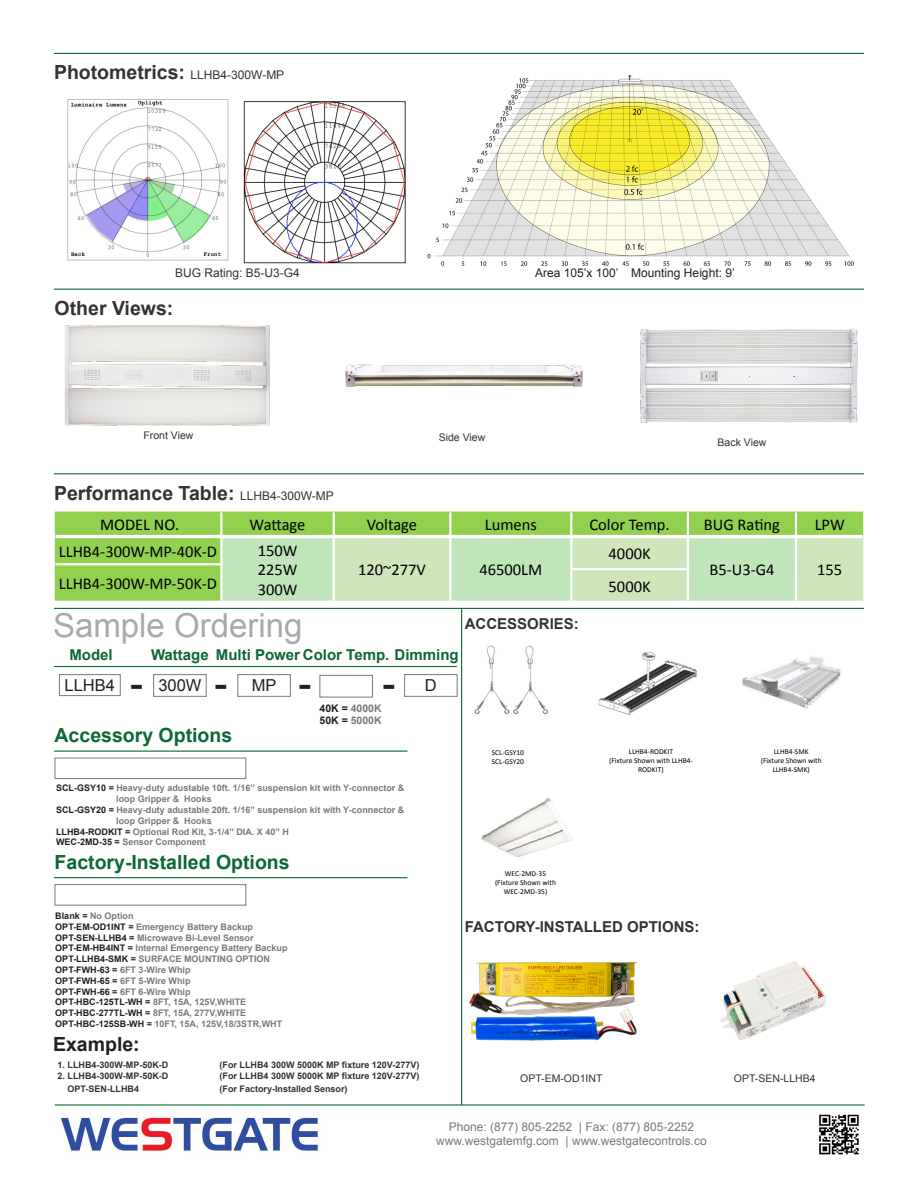
<style>
.page{position:relative;width:918px;height:1188px;background:#fff}
.page>*{position:absolute;margin:0;border:0;box-sizing:border-box;transform-origin:0 0}
.t1{font:33px "Arial";color:#a8a9ad}
.t2{font:700 28.5px "Verdana";color:#231f20}
.t3{font:700 19.5px "Arial";color:#333}
.t4{font:700 19.5px "Arial";color:#0d6736}
.t5{font:700 19.5px "Arial";color:#231f20}
.t6{font:16.5px "Calibri";color:#000}
.t7{font:16.5px "Arial";color:#231f20}
.t8{font:700 15px "Arial";color:#0d6736}
.t9{font:700 15px "Arial";color:#333}
.t10{font:12px "Arial";color:#787a7d}
.t11{font:12px "Arial";color:#231f20}
.t12{font:12px "Arial";color:#333}
.t13{font:10.5px "Arial";color:#333}
.t14{font:700 10.5px "Arial";color:#787a7d}
.t15{font:700 9px "Arial";color:#787a7d}
.t16{font:700 9px "Arial";color:#333}
.t17{font:7.5px/9px "Calibri";color:#000;text-align:center}
.s1{font-weight:400;font-size:12px}
.s2{color:#231f20}
</style>
<div class="page">
<div style="left:59px;top:674px;width:62px;height:22px;border:1px solid #787a7d"></div>
<img style="left:65px;top:325px;width:205px;height:101px">
<img style="left:345px;top:364px;width:239px;height:23px">
<img style="left:640px;top:328px;width:218px;height:95px">
<hr style="left:54px;top:473px;width:810px;height:1px;background:#0d6736">
<hr style="left:55px;top:1104px;width:810px;height:2px;background:#0d6736">
<img style="left:60px;top:1117px;width:258px;height:34px">
<hr style="left:54px;top:53px;width:810px;height:1px;background:#0d6736">
<hr style="left:54px;top:608px;width:810px;height:1px;background:#0d6736">
<hr style="left:54px;top:666px;width:403px;height:1px;background:#0d6736">
<hr style="left:461px;top:609px;width:1px;height:496px;background:#0d6736">
<hr style="left:54px;top:877px;width:354px;height:1px;background:#0d6736">
<hr style="left:54px;top:751px;width:354px;height:1px;background:#0d6736">
<div style="left:55px;top:884px;width:191px;height:22px;background:#fff;border:1px solid #787a7d"></div>
<div style="left:55px;top:758px;width:191px;height:21px;background:#fff;border:1px solid #787a7d"></div>
<div style="left:153px;top:674px;width:54px;height:23px;border:1px solid #787a7d"></div>
<div style="left:237px;top:674px;width:54px;height:23px;border:1px solid #787a7d"></div>
<div style="left:404px;top:674px;width:54px;height:23px;border:1px solid #787a7d"></div>
<div style="left:320px;top:675px;width:53px;height:22px;background:#fff;border:1px solid #787a7d"></div>
<hr style="left:54px;top:289px;width:810px;height:1px;background:#0d6736">
<div style="left:55px;top:512px;width:808px;height:89px;background:#92d050"></div>
<hr style="left:220px;top:512px;width:3px;height:23px;background:#fff">
<hr style="left:333px;top:512px;width:2px;height:23px;background:#fff">
<hr style="left:449px;top:512px;width:2px;height:23px;background:#fff">
<hr style="left:570px;top:512px;width:2px;height:23px;background:#fff">
<hr style="left:687px;top:512px;width:2px;height:23px;background:#fff">
<hr style="left:795px;top:512px;width:2px;height:23px;background:#fff">
<hr style="left:56px;top:535px;width:165px;height:3px;background:#fff">
<hr style="left:221px;top:535px;width:113px;height:3px;background:#fff">
<hr style="left:334px;top:535px;width:116px;height:3px;background:#fff">
<hr style="left:450px;top:535px;width:121px;height:3px;background:#fff">
<hr style="left:571px;top:535px;width:117px;height:3px;background:#fff">
<hr style="left:688px;top:535px;width:108px;height:3px;background:#fff">
<hr style="left:796px;top:535px;width:67px;height:3px;background:#fff">
<svg style="left:220px;top:537px;width:643px;height:64px;background:#c9e6bd"></svg>
<hr style="left:220px;top:569px;width:3px;height:32px;background:#fff">
<hr style="left:570px;top:570px;width:2px;height:31px;background:#fff">
<hr style="left:687px;top:570px;width:2px;height:31px;background:#fff">
<hr style="left:56px;top:563px;width:167px;height:2px;background:#fff">
<hr style="left:570px;top:568px;width:119px;height:2px;background:#fff">
<img style="left:67px;top:99px;width:162px;height:162px">
<img style="left:243px;top:101px;width:163px;height:163px">
<img style="left:819px;top:1114px;width:40px;height:41px">
<img style="left:474px;top:645px;width:367px;height:70px">
<img style="left:427px;top:75px;width:427px;height:191px">
<img style="left:481px;top:797px;width:92px;height:61px">
<img style="left:469px;top:962px;width:168px;height:79px">
<img style="left:720px;top:961px;width:107px;height:79px">
<p class="t3" style="left:54px;top:60px;width:232px">Photometrics: <span class="s1">LLHB4-300W-MP</span></p>
<p class="t12" style="left:175px;top:265px;width:126px">BUG Rating: B5-U3-G4</p>
<p class="t11" style="left:535px;top:265px;width:201px">Area 105’x 100’ Mounting Height: 9’</p>
<p class="t3" style="left:55px;top:295px;width:120px">Other Views:</p>
<p class="t13" style="left:143px;top:429px;width:51px">Front View</p>
<p class="t13" style="left:439px;top:430px;width:48px">Side View</p>
<p class="t3" style="left:54px;top:480px;width:281px">Performance Table: <span class="s1">LLHB4-300W-MP</span></p>
<p class="t13" style="left:718px;top:436px;width:50px">Back View</p>
<p class="t6" style="left:100px;top:514px;width:81px">MODEL NO.</p>
<p class="t6" style="left:250px;top:514px;width:57px">Wattage</p>
<p class="t6" style="left:367px;top:514px;width:52px">Voltage</p>
<p class="t6" style="left:485px;top:514px;width:54px">Lumens</p>
<p class="t6" style="left:590px;top:514px;width:82px">Color Temp.</p>
<p class="t6" style="left:704px;top:514px;width:78px">BUG Rating</p>
<p class="t6" style="left:815px;top:514px;width:32px">LPW</p>
<p class="t6" style="left:59px;top:541px;width:160px">LLHB4-300W-MP-40K-D</p>
<p class="t6" style="left:258px;top:540px;width:41px">150W</p>
<p class="t6" style="left:258px;top:559px;width:41px">225W</p>
<p class="t6" style="left:258px;top:579px;width:41px">300W</p>
<p class="t6" style="left:609px;top:543px;width:44px">4000K</p>
<p class="t6" style="left:358px;top:559px;width:69px">120~277V</p>
<p class="t6" style="left:479px;top:559px;width:64px">46500LM</p>
<p class="t6" style="left:709px;top:559px;width:67px">B5-U3-G4</p>
<p class="t6" style="left:817px;top:559px;width:27px">155</p>
<p class="t6" style="left:59px;top:573px;width:160px">LLHB4-300W-MP-50K-D</p>
<p class="t6" style="left:609px;top:576px;width:44px">5000K</p>
<p class="t1" style="left:53px;top:604px;width:251px">Sample Ordering</p>
<p class="t9" style="left:465px;top:614px;width:116px">ACCESSORIES:</p>
<p class="t8" style="left:69px;top:645px;width:45px">Model</p>
<p class="t7" style="left:65px;top:675px;width:52px">LLHB4</p>
<p class="t8" style="left:151px;top:645px;width:59px">Wattage</p>
<p class="t8" style="left:216px;top:645px;width:244px">Multi Power Color Temp. Dimming</p>
<p class="t2" style="left:130px;top:667px;width:15px">-</p>
<p class="t7" style="left:158px;top:675px;width:45px">300W</p>
<p class="t2" style="left:214px;top:667px;width:15px">-</p>
<p class="t7" style="left:252px;top:675px;width:26px">MP</p>
<p class="t2" style="left:298px;top:667px;width:15px">-</p>
<p class="t2" style="left:382px;top:667px;width:15px">-</p>
<p class="t7" style="left:425px;top:675px;width:13px">D</p>
<p class="t14" style="left:320px;top:701px;width:64px"><span class="s2">40K =</span> 4000K</p>
<p class="t14" style="left:320px;top:714px;width:64px"><span class="s2">50K =</span> 5000K</p>
<p class="t4" style="left:55px;top:722px;width:179px">Accessory Options</p>
<p class="t15" style="left:56px;top:782px;width:350px"><span class="s2">SCL-GSY10 =</span> Heavy-duty adustable 10ft. 1/16” suspension kit with Y-connector &amp;</p>
<p class="t15" style="left:116px;top:793px;width:97px">loop Gripper &amp; Hooks</p>
<p class="t15" style="left:56px;top:804px;width:350px"><span class="s2">SCL-GSY20 =</span> Heavy-duty adustable 20ft. 1/16” suspension kit with Y-connector &amp;</p>
<p class="t15" style="left:116px;top:815px;width:97px">loop Gripper &amp; Hooks</p>
<p class="t15" style="left:56px;top:826px;width:234px"><span class="s2">LLHB4-RODKIT =</span> Optional Rod Kit, 3-1/4” DIA. X 40” H</p>
<p class="t15" style="left:56px;top:836px;width:151px"><span class="s2">WEC-2MD-35 =</span> Sensor Component</p>
<p class="t4" style="left:55px;top:849px;width:237px">Factory-Installed Options</p>
<p class="t15" style="left:55px;top:910px;width:80px"><span class="s2">Blank =</span> No Option</p>
<p class="t15" style="left:55px;top:921px;width:199px"><span class="s2">OPT-EM-OD1INT =</span> Emergency Battery Backup</p>
<p class="t15" style="left:55px;top:931px;width:200px"><span class="s2">OPT-SEN-LLHB4 =</span> Microwave Bi-Level Sensor</p>
<p class="t15" style="left:55px;top:942px;width:234px"><span class="s2">OPT-EM-HB4INT =</span> Internal Emergency Battery Backup</p>
<p class="t15" style="left:55px;top:953px;width:216px"><span class="s2">OPT-LLHB4-SMK =</span> SURFACE MOUNTING OPTION</p>
<p class="t15" style="left:55px;top:964px;width:137px"><span class="s2">OPT-FWH-63 =</span> 6FT 3-Wire Whip</p>
<p class="t15" style="left:55px;top:975px;width:137px"><span class="s2">OPT-FWH-65 =</span> 6FT 5-Wire Whip</p>
<p class="t15" style="left:55px;top:985px;width:137px"><span class="s2">OPT-FWH-66 =</span> 6FT 6-Wire Whip</p>
<p class="t15" style="left:55px;top:996px;width:192px"><span class="s2">OPT-HBC-125TL-WH =</span> 8FT, 15A, 125V,WHITE</p>
<p class="t15" style="left:55px;top:1007px;width:192px"><span class="s2">OPT-HBC-277TL-WH =</span> 8FT, 15A, 277V,WHITE</p>
<p class="t15" style="left:55px;top:1018px;width:228px"><span class="s2">OPT-HBC-125SB-WH =</span> 10FT, 15A, 125V,18/3STR,WHT</p>
<p class="t16" style="left:58px;top:1059px;width:112px">1. LLHB4-300W-MP-50K-D</p>
<p class="t16" style="left:220px;top:1059px;width:201px">(For LLHB4 300W 5000K MP fixture 120V-277V)</p>
<p class="t16" style="left:58px;top:1070px;width:112px">2. LLHB4-300W-MP-50K-D</p>
<p class="t16" style="left:220px;top:1070px;width:201px">(For LLHB4 300W 5000K MP fixture 120V-277V)</p>
<p class="t16" style="left:68px;top:1082px;width:73px">OPT-SEN-LLHB4</p>
<p class="t16" style="left:220px;top:1082px;width:130px">(For Factory-Installed Sensor)</p>
<p class="t5" style="left:53px;top:1031px;width:88px">Example:</p>
<p class="t17" style="left:492px;top:748px;width:34px">SCL-GSY10</p>
<p class="t17" style="left:492px;top:757px;width:34px">SCL-GSY20</p>
<p class="t17" style="left:505px;top:869px;width:43px">WEC-2MD-35</p>
<p class="t17" style="left:495px;top:878px;width:62px">(Fixture Shown with</p>
<p class="t17" style="left:504px;top:887px;width:45px">WEC-2MD-35)</p>
<p class="t17" style="left:629px;top:747px;width:46px">LLHB4-RODKIT</p>
<p class="t17" style="left:609px;top:756px;width:85px">(Fixture Shown with LLHB4-<br>RODKIT)</p>
<p class="t9" style="left:465px;top:917px;width:236px">FACTORY-INSTALLED OPTIONS:</p>
<p class="t17" style="left:774px;top:747px;width:36px">LLHB4-SMK</p>
<p class="t17" style="left:761px;top:756px;width:62px">(Fixture Shown with</p>
<p class="t17" style="left:773px;top:765px;width:39px">LLHB4-SMK)</p>
<p class="t13" style="left:520px;top:1072px;width:84px">OPT-EM-OD1INT</p>
<p class="t13" style="left:734px;top:1072px;width:83px">OPT-SEN-LLHB4</p>
<p class="t10" style="left:449px;top:1119px;width:247px">Phone: (877) 805-2252 | Fax: (877) 805-2252</p>
<p class="t10" style="left:436px;top:1133px;width:272px">www.westgatemfg.com | www.westgatecontrols.co</p>
</div>
